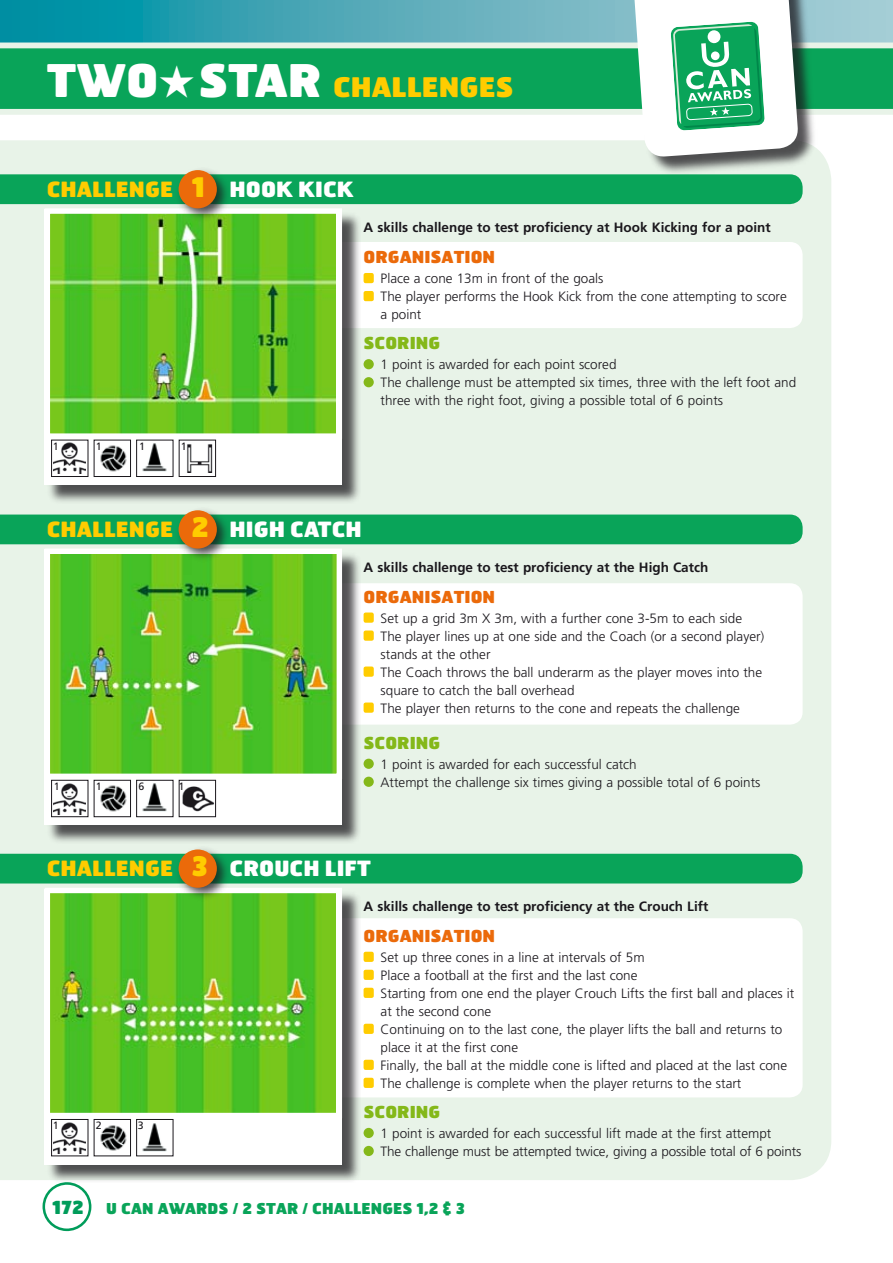
<style>
.page{position:relative;width:893px;height:1263px;background:#fff}
.page>*{position:absolute;margin:0;border:0;box-sizing:border-box;transform-origin:0 0}
.t1{font:900 27px "Hermes";color:#fc0}
.t2{font:900 21px "Hermes";color:#fc0}
.t3{font:900 21px "Hermes";color:#fff}
.t4{font:900 18px "Hermes";color:#009c5a}
.t5{font:900 16.5px "Hermes";color:#eb6a0a}
.t6{font:900 16.5px "Hermes";color:#84b819}
.t7{font:900 15px "Hermes";color:#09a459}
.t8{font:300 13.5px/18px "Frutiger";color:#1a171c}
.t9{font:700 13.5px "Frutiger";color:#1a171c}
.t10{font:10.65px "Frutiger";color:#1a171c}
.s1{font-size:45px;color:#fff}
.s2{color:#fff}
.s3{font-size:27px}
</style>
<div class="page">
<svg style="left:0;top:0;width:893px;height:43px;background:#4eaab9"></svg>
<svg style="left:0;top:43px;width:893px;height:72px;background:#2cb06f"></svg>
<div style="left:0;top:140px;width:831px;height:1040px;background:#e8f3e8"></div>
<div style="left:159px;top:242px;width:644px;height:86px;background:#fff;border-radius:13px"></div>
<div style="left:0;top:174px;width:803px;height:30px;background:#09a459"></div>
<div style="left:364px;top:273px;width:10px;height:10px;background:#fc0;border-radius:2px"></div>
<div style="left:364px;top:291px;width:10px;height:10px;background:#fc0;border-radius:2px"></div>
<div style="left:364px;top:359px;width:10px;height:10px;background:#84b819;border-radius:50%"></div>
<div style="left:364px;top:377px;width:10px;height:10px;background:#84b819;border-radius:50%"></div>
<div style="left:159px;top:583px;width:644px;height:142px;background:#fff;border-radius:13px"></div>
<div style="left:0;top:514px;width:803px;height:30px;background:#09a459"></div>
<div style="left:364px;top:612px;width:10px;height:11px;background:#fc0;border-radius:2px"></div>
<div style="left:364px;top:630px;width:10px;height:11px;background:#fc0;border-radius:2px"></div>
<div style="left:364px;top:666px;width:10px;height:11px;background:#fc0;border-radius:2px"></div>
<div style="left:364px;top:702px;width:10px;height:11px;background:#fc0;border-radius:2px"></div>
<div style="left:364px;top:759px;width:10px;height:10px;background:#84b819;border-radius:50%"></div>
<div style="left:364px;top:777px;width:10px;height:10px;background:#84b819;border-radius:50%"></div>
<div style="left:159px;top:918px;width:644px;height:179px;background:#fff;border-radius:13px"></div>
<div style="left:0;top:854px;width:803px;height:29px;background:#09a459"></div>
<div style="left:364px;top:952px;width:10px;height:10px;background:#fc0;border-radius:2px"></div>
<div style="left:364px;top:970px;width:10px;height:10px;background:#fc0;border-radius:2px"></div>
<div style="left:364px;top:988px;width:10px;height:10px;background:#fc0;border-radius:2px"></div>
<div style="left:364px;top:1024px;width:10px;height:10px;background:#fc0;border-radius:2px"></div>
<div style="left:364px;top:1060px;width:10px;height:10px;background:#fc0;border-radius:2px"></div>
<div style="left:364px;top:1078px;width:10px;height:10px;background:#fc0;border-radius:2px"></div>
<div style="left:364px;top:1128px;width:10px;height:10px;background:#84b819;border-radius:50%"></div>
<div style="left:364px;top:1146px;width:10px;height:10px;background:#84b819;border-radius:50%"></div>
<div style="left:45px;top:210px;width:316px;height:294px;background:#1a171c;opacity:.75"></div>
<div style="left:45px;top:209px;width:297px;height:276px;background:#fff"></div>
<img style="left:51px;top:214px;width:285px;height:219px">
<div style="left:45px;top:208px;width:297px;height:231px;border:5px solid #fff"></div>
<img style="left:54px;top:442px;width:32px;height:32px">
<div style="left:51px;top:440px;width:37px;height:37px;border:1px solid #1a171c"></div>
<img style="left:100px;top:445px;width:27px;height:27px">
<div style="left:94px;top:440px;width:37px;height:37px;border:1px solid #1a171c"></div>
<img style="left:142px;top:443px;width:25px;height:29px">
<div style="left:136px;top:440px;width:37px;height:37px;border:1px solid #1a171c"></div>
<img style="left:187px;top:444px;width:26px;height:28px">
<div style="left:179px;top:440px;width:37px;height:37px;border:1px solid #1a171c"></div>
<div style="left:45px;top:550px;width:316px;height:294px;background:#1a171c;opacity:.75"></div>
<div style="left:45px;top:549px;width:297px;height:276px;background:#fff"></div>
<img style="left:51px;top:555px;width:285px;height:218px">
<div style="left:45px;top:549px;width:297px;height:230px;border:5px solid #fff"></div>
<svg style="left:53px;top:802px;width:29px;height:13px"></svg>
<img style="left:54px;top:783px;width:32px;height:31px">
<div style="left:51px;top:780px;width:37px;height:37px;border:1px solid #1a171c"></div>
<img style="left:100px;top:785px;width:27px;height:27px">
<div style="left:94px;top:780px;width:37px;height:37px;border:1px solid #1a171c"></div>
<img style="left:142px;top:783px;width:25px;height:29px">
<div style="left:136px;top:780px;width:37px;height:37px;border:1px solid #1a171c"></div>
<img style="left:182px;top:786px;width:32px;height:26px">
<div style="left:179px;top:780px;width:37px;height:37px;border:1px solid #1a171c"></div>
<div style="left:45px;top:889px;width:316px;height:295px;background:#1a171c;opacity:.75"></div>
<div style="left:45px;top:889px;width:297px;height:275px;background:#fff"></div>
<img style="left:51px;top:894px;width:285px;height:218px">
<div style="left:45px;top:888px;width:297px;height:230px;border:5px solid #fff"></div>
<svg style="left:53px;top:1141px;width:29px;height:13px"></svg>
<img style="left:54px;top:1122px;width:32px;height:31px">
<div style="left:51px;top:1119px;width:37px;height:37px;border:1px solid #1a171c"></div>
<img style="left:100px;top:1125px;width:27px;height:26px">
<div style="left:94px;top:1119px;width:37px;height:37px;border:1px solid #1a171c"></div>
<img style="left:142px;top:1123px;width:25px;height:29px">
<div style="left:136px;top:1119px;width:37px;height:37px;border:1px solid #1a171c"></div>
<div style="left:42px;top:1182px;width:50px;height:49px;border:3px solid #009c5a;border-radius:50%"></div>
<div style="left:633px;top:0;width:185px;height:177px;background:#1a171c;opacity:.75"></div>
<svg style="left:631px;top:0;width:168px;height:158px"></svg>
<div style="left:707px;top:30px;width:14px;height:13px;background:#fff;border-radius:50%"></div>
<div style="left:175px;top:166px;width:56px;height:57px;background:#1a171c;opacity:.75"></div>
<div style="left:179px;top:170px;width:38px;height:38px;background:#eb6a0a;border-radius:50%"></div>
<div style="left:175px;top:507px;width:56px;height:56px;background:#1a171c;opacity:.75"></div>
<div style="left:179px;top:510px;width:38px;height:39px;background:#eb6a0a;border-radius:50%"></div>
<div style="left:175px;top:846px;width:56px;height:56px;background:#1a171c;opacity:.75"></div>
<div style="left:179px;top:849px;width:38px;height:39px;background:#eb6a0a;border-radius:50%"></div>
<h1 class="t1" style="left:47px;top:69px;width:468px"><span class="s1">TWO</span><span class="s2">★</span><span class="s1">STAR</span> CHALLENGES</h1>
<h2 class="t2" style="left:47px;top:175px;width:216px">CHALLENGE <span class="s3">1</span> <span class="s2">HOOK</span></h2>
<h2 class="t3" style="left:298px;top:175px;width:31px">KICK</h2>
<p class="t9" style="left:364px;top:220px;width:408px">A skills challenge to test proficiency at Hook Kicking for a point</p>
<p class="t5" style="left:364px;top:246px;width:133px">ORGANISATION</p>
<p class="t8" style="left:381px;top:269px;width:408px">Place a cone 13m in front of the goals<br>The player performs the Hook Kick from the cone attempting to score a point</p>
<p class="t6" style="left:364px;top:332px;width:78px">SCORING</p>
<p class="t8" style="left:381px;top:356px;width:417px">1 point is awarded for each point scored<br>The challenge must be attempted six times, three with the left foot and three with the right foot, giving a possible total of 6 points</p>
<p class="t10" style="left:53px;top:440px;width:7px">1</p>
<p class="t10" style="left:139px;top:440px;width:7px">1</p>
<p class="t10" style="left:96px;top:440px;width:7px">1</p>
<p class="t10" style="left:181px;top:440px;width:7px">1</p>
<h2 class="t2" style="left:47px;top:515px;width:213px">CHALLENGE <span class="s3">2</span> <span class="s2">HIGH</span></h2>
<h2 class="t3" style="left:290px;top:515px;width:29px">CATCH</h2>
<p class="t10" style="left:54px;top:780px;width:7px">1</p>
<p class="t10" style="left:96px;top:780px;width:7px">1</p>
<p class="t10" style="left:138px;top:780px;width:7px">6</p>
<p class="t10" style="left:179px;top:780px;width:7px">1</p>
<p class="t9" style="left:364px;top:559px;width:346px">A skills challenge to test proficiency at the High Catch</p>
<p class="t5" style="left:364px;top:586px;width:133px">ORGANISATION</p>
<p class="t8" style="left:381px;top:609px;width:385px">Set up a grid 3m X 3m, with a further cone 3-5m to each side The player lines up at one side and the Coach (or a second player) stands at the other<br>The Coach throws the ball underarm as the player moves into the square to catch the ball overhead<br>The player then returns to the cone and repeats the challenge</p>
<p class="t6" style="left:364px;top:732px;width:78px">SCORING</p>
<p class="t8" style="left:381px;top:755px;width:381px">1 point is awarded for each successful catch<br>Attempt the challenge six times giving a possible total of 6 points</p>
<h2 class="t2" style="left:47px;top:854px;width:213px">CHALLENGE <span class="s3">3</span> <span class="s2">CROUCH</span></h2>
<h2 class="t3" style="left:325px;top:854px;width:24px">LIFT</h2>
<p class="t10" style="left:53px;top:1119px;width:7px">1</p>
<p class="t10" style="left:96px;top:1119px;width:7px">2</p>
<p class="t10" style="left:138px;top:1119px;width:7px">3</p>
<p class="t9" style="left:364px;top:898px;width:346px">A skills challenge to test proficiency at the Crouch Lift</p>
<p class="t5" style="left:364px;top:925px;width:133px">ORGANISATION</p>
<p class="t8" style="left:381px;top:948px;width:415px">Set up three cones in a line at intervals of 5m<br>Place a football at the first and the last cone<br>Starting from one end the player Crouch Lifts the first ball and places it at the second cone<br>Continuing on to the last cone, the player lifts the ball and returns to place it at the first cone<br>Finally, the ball at the middle cone is lifted and placed at the last cone The challenge is complete when the player returns to the start</p>
<p class="t6" style="left:364px;top:1101px;width:78px">SCORING</p>
<p class="t8" style="left:381px;top:1124px;width:422px">1 point is awarded for each successful lift made at the first attempt<br>The challenge must be attempted twice, giving a possible total of 6 points</p>
<h3 class="t4" style="left:52px;top:1195px;width:33px">172</h3>
<p class="t7" style="left:106px;top:1199px;width:359px">U CAN AWARDS / 2 STAR / CHALLENGES 1,2 &amp; 3</p>
</div>
